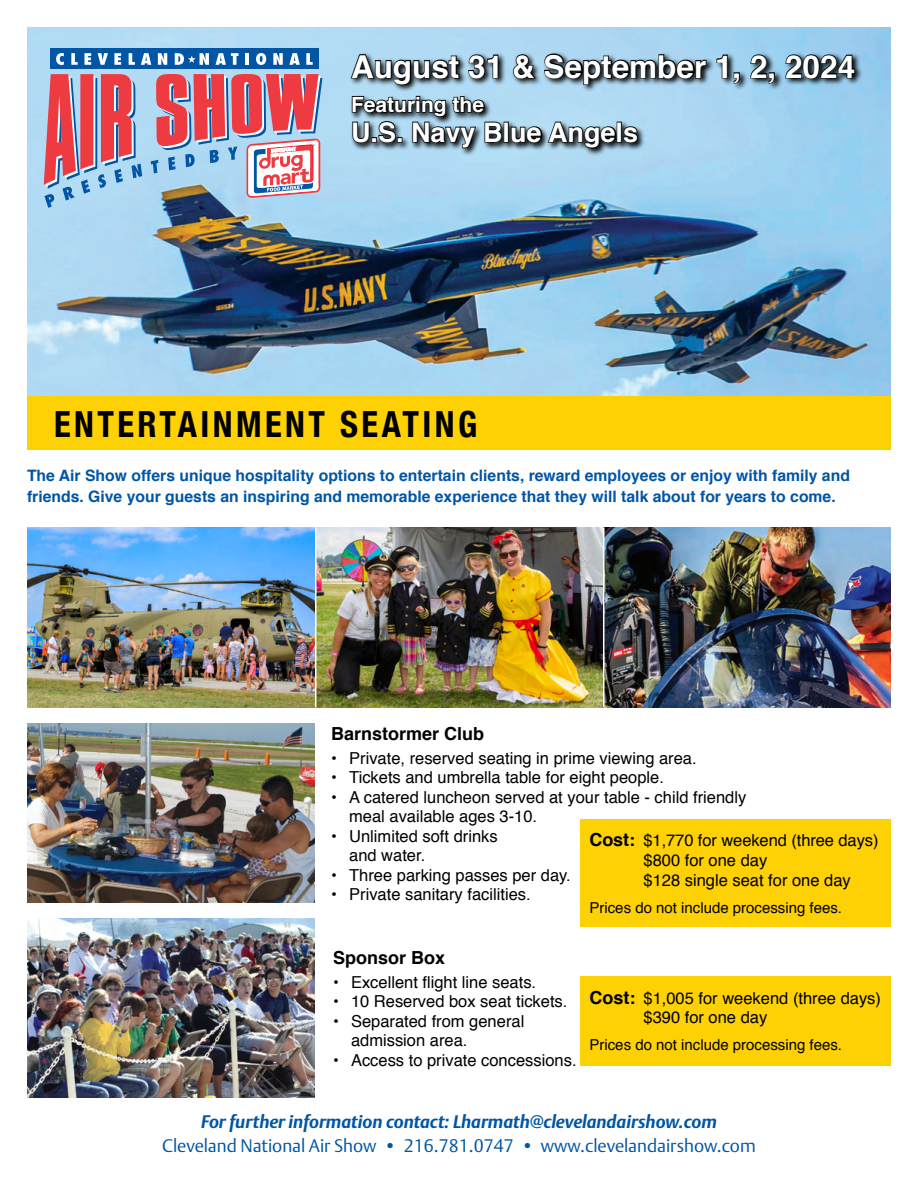
<style>
.page{position:relative;width:918px;height:1188px;background:#fff}
.page>*{position:absolute;margin:0;border:0;box-sizing:border-box;transform-origin:0 0}
.t1{font:700 condensed 36px "Helvetica Neue";letter-spacing:.1em;color:#000;scale:.96 1}
.t2{font:700 31.5px "Helvetica";color:#fff}
.t3{font:700 27px "Helvetica";color:#fff}
.t4{font:700 21px "Helvetica";color:#fff}
.t5{font:18px "DTL Argo T Light";color:#0155a5}
.t6{font:italic 700 18px "DTL Argo T";color:#0155a5}
.t7{font:700 18px "Helvetica";color:#000}
.t8{font:16.5px/19.5px "Helvetica";color:#000}
.t9{font:700 15.75px/21px "Helvetica";color:#0155a5}
.t10{font:15px "Helvetica";color:#000}
.s1{font-weight:700;font-size:18px}
</style>
<div class="page">
<img style="left:27px;top:27px;width:864px;height:369px">
<img style="left:27px;top:918px;width:288px;height:180px">
<img style="left:27px;top:723px;width:288px;height:180px">
<div style="left:580px;top:819px;width:311px;height:108px;background:#fed105"></div>
<div style="left:580px;top:976px;width:311px;height:90px;background:#fed105"></div>
<img style="left:27px;top:527px;width:864px;height:180px">
<hr style="left:315px;top:527px;width:1px;height:180px;background:#fff">
<hr style="left:603px;top:527px;width:1px;height:180px;background:#fff">
<svg style="left:349px;top:52px;width:514px;height:103px;background:#a5d1ed"></svg>
<svg style="left:350px;top:53px;width:110px;height:33px;background:#566a76"></svg>
<svg style="left:468px;top:54px;width:31px;height:26px"></svg>
<svg style="left:512px;top:53px;width:25px;height:27px"></svg>
<svg style="left:543px;top:53px;width:164px;height:33px;background:#516471"></svg>
<svg style="left:716px;top:54px;width:25px;height:30px"></svg>
<svg style="left:750px;top:54px;width:26px;height:30px"></svg>
<svg style="left:785px;top:54px;width:71px;height:26px;background:#30414b"></svg>
<svg style="left:351px;top:95px;width:152px;height:54px;background:#5b707d"></svg>
<div style="left:504px;top:122px;width:5px;height:21px;border:2px solid #000"></div>
<svg style="left:510px;top:121px;width:129px;height:28px;background:#51646f"></svg>
<svg style="left:44px;top:74px;width:98px;height:134px;background:#bf899e"></svg>
<div style="left:50px;top:49px;width:268px;height:20px;background:#0155a5"></div>
<svg style="left:56px;top:53px;width:8px;height:12px"></svg>
<svg style="left:71px;top:53px;width:7px;height:12px"></svg>
<svg style="left:84px;top:53px;width:7px;height:12px"></svg>
<svg style="left:98px;top:53px;width:10px;height:12px"></svg>
<svg style="left:114px;top:53px;width:7px;height:12px"></svg>
<svg style="left:129px;top:53px;width:6px;height:12px"></svg>
<svg style="left:141px;top:53px;width:10px;height:12px"></svg>
<svg style="left:158px;top:53px;width:9px;height:12px"></svg>
<svg style="left:175px;top:53px;width:34px;height:12px"></svg>
<svg style="left:216px;top:53px;width:23px;height:12px"></svg>
<hr style="left:245px;top:53px;width:4px;height:12px;background:#fff">
<svg style="left:256px;top:53px;width:10px;height:12px"></svg>
<svg style="left:273px;top:53px;width:10px;height:12px"></svg>
<svg style="left:289px;top:53px;width:11px;height:12px"></svg>
<svg style="left:306px;top:53px;width:7px;height:12px"></svg>
<div style="left:27px;top:396px;width:864px;height:54px;background:#fed105"></div>
<svg style="left:151px;top:74px;width:171px;height:124px;background:#c591a2"></svg>
<p class="t2" style="left:351px;top:41px;width:506px">August 31 &amp; September 1, 2, 2024</p>
<p class="t4" style="left:351px;top:87px;width:135px">Featuring the</p>
<p class="t3" style="left:351px;top:111px;width:289px">U.S. Navy Blue Angels</p>
<p class="t1" style="left:54px;top:394px;width:443px">ENTERTAINMENT SEATING</p>
<p class="t9" style="left:27px;top:466px;width:825px">The Air Show offers unique hospitality options to entertain clients, reward employees or enjoy with family and friends. Give your guests an inspiring and memorable experience that they will talk about for years to come.</p>
<p class="t7" style="left:331px;top:719px;width:155px">Barnstormer Club</p>
<p class="t8" style="left:331px;top:748px;width:367px">• Private, reserved seating in prime viewing area.</p>
<p class="t8" style="left:331px;top:768px;width:334px">• Tickets and umbrella table for eight people.</p>
<p class="t8" style="left:349px;top:787px;width:399px;text-indent:-18px">• A catered luncheon served at your table - child friendly meal available ages 3-10.</p>
<p class="t8" style="left:349px;top:826px;width:150px;text-indent:-18px">• Unlimited soft drinks and water.</p>
<p class="t8" style="left:331px;top:865px;width:241px">• Three parking passes per day.</p>
<p class="t8" style="left:331px;top:885px;width:201px">• Private sanitary facilities.</p>
<p class="t8" style="left:590px;top:831px;width:291px"><span class="s1">Cost:</span> $1,770 for weekend (three days)</p>
<p class="t8" style="left:644px;top:851px;width:125px">$800 for one day</p>
<p class="t8" style="left:644px;top:871px;width:209px">$128 single seat for one day</p>
<p class="t10" style="left:590px;top:896px;width:254px">Prices do not include processing fees.</p>
<p class="t7" style="left:333px;top:943px;width:114px">Sponsor Box</p>
<p class="t8" style="left:333px;top:973px;width:205px">• Excellent flight line seats.</p>
<p class="t8" style="left:333px;top:992px;width:236px">• 10 Reserved box seat tickets.</p>
<p class="t8" style="left:351px;top:1012px;width:175px;text-indent:-18px">• Separated from general admission area.</p>
<p class="t8" style="left:333px;top:1051px;width:245px">• Access to private concessions.</p>
<p class="t8" style="left:590px;top:988px;width:293px"><span class="s1">Cost:</span> $1,005 for weekend (three days)</p>
<p class="t8" style="left:644px;top:1008px;width:125px">$390 for one day</p>
<p class="t10" style="left:590px;top:1033px;width:254px">Prices do not include processing fees.</p>
<p class="t6" style="left:201px;top:1111px;width:517px">For further information contact: Lharmath@clevelandairshow.com</p>
<p class="t5" style="left:162px;top:1135px;width:595px">Cleveland National Air Show • 216.781.0747 • www.clevelandairshow.com</p>
</div>
